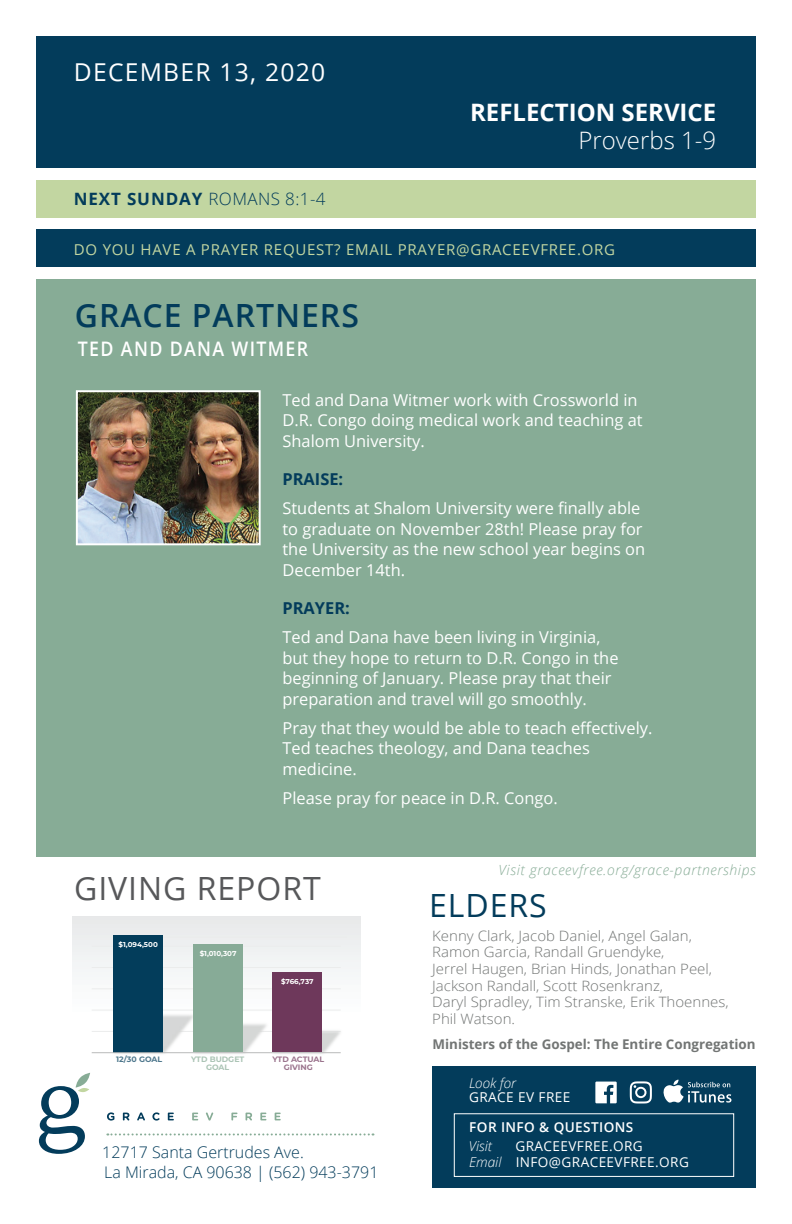
<style>
.page{position:relative;width:792px;height:1224px;background:#fff}
.page>*{position:absolute;margin:0;border:0;box-sizing:border-box;transform-origin:0 0}
.t1{font:600 32px "Open Sans";letter-spacing:.03em;color:#033c5b}
.t2{font:32px "Open Sans";letter-spacing:.03em;color:#57585a}
.t3{font:32px "Open Sans";letter-spacing:.03em;color:#033c5b}
.t4{font:24.6px "Open Sans";letter-spacing:.05em;color:#fff}
.t5{font:700 24px "Open Sans";color:#fff}
.t6{font:300 24px "Open Sans";color:#fff}
.t7{font:600 20px "Open Sans";letter-spacing:.075em;color:#fff;scale:.89 1}
.t8{font:300 17px "Open Sans";letter-spacing:.025em;color:#033c5b}
.t9{font:16.4px/20.4px "Open Sans";color:#fff}
.t10{font:700 16.4px "Open Sans";color:#033c5b}
.t11{font:300 16px/20px "Open Sans";color:#033c5b}
.t12{font:15px "Open Sans";letter-spacing:.05em;color:#c2d6a1}
.t13{font:300 14.2px/16.6px "Open Sans";color:#727574;scale:1.05 1}
.t14{font:italic 300 14px "Open Sans";letter-spacing:.045em;color:#87ac96}
.t15{font:13.6px/16.4px "Open Sans";letter-spacing:.03em;color:#fff}
.t16{font:italic 300 13.6px/16.4px "Open Sans";color:#fff}
.t17{font:600 13.6px "Open Sans";letter-spacing:.03em;color:#fff}
.t18{font:700 13.4px "Open Sans";color:#727574}
.t19{font:700 7.8px/8.6px "Montserrat";letter-spacing:-.005em;color:#9b748d;text-align:center}
.t20{font:700 7.8px/8.6px "Montserrat";color:#abc4b5;text-align:center}
.t21{font:700 7.8px "Montserrat";color:#4f788d}
.t22{font:700 7.2px "Montserrat";color:#fff}
.s1{font-weight:700}
</style>
<div class="page">
<div style="left:36px;top:279px;width:720px;height:578px;background:#87ac96"></div>
<div style="left:36px;top:36px;width:720px;height:132px;background:#033c5b"></div>
<div style="left:36px;top:180px;width:720px;height:38px;background:#c2d6a1"></div>
<div style="left:36px;top:230px;width:720px;height:37px;background:#033c5b"></div>
<div style="left:432px;top:1067px;width:324px;height:121px;background:#033c5b"></div>
<svg style="left:595px;top:1082px;width:22px;height:21px"></svg>
<svg style="left:107px;top:1133px;width:267px;height:2px"></svg>
<div style="left:454px;top:1113px;width:280px;height:64px;border:1px solid #fff"></div>
<svg style="left:663px;top:1080px;width:68px;height:23px"></svg>
<svg style="left:630px;top:1081px;width:22px;height:23px"></svg>
<svg style="left:39px;top:1073px;width:51px;height:81px"></svg>
<svg style="left:107px;top:1112px;width:7px;height:9px"></svg>
<svg style="left:123px;top:1113px;width:6px;height:8px"></svg>
<svg style="left:137px;top:1112px;width:8px;height:9px"></svg>
<svg style="left:152px;top:1112px;width:8px;height:9px"></svg>
<svg style="left:168px;top:1113px;width:6px;height:7px"></svg>
<svg style="left:192px;top:1113px;width:6px;height:7px"></svg>
<svg style="left:206px;top:1113px;width:7px;height:8px"></svg>
<svg style="left:231px;top:1113px;width:6px;height:8px"></svg>
<svg style="left:246px;top:1113px;width:6px;height:8px"></svg>
<svg style="left:260px;top:1113px;width:6px;height:7px"></svg>
<svg style="left:275px;top:1113px;width:6px;height:7px"></svg>
<img style="left:75px;top:390px;width:186px;height:156px">
<div style="left:73px;top:916px;width:288px;height:105px;background:#eff1f1"></div>
<hr style="left:123px;top:937px;width:224px;height:1px;background:#ebecec">
<hr style="left:92px;top:946px;width:249px;height:1px;background:#ebecec">
<hr style="left:92px;top:967px;width:249px;height:1px;background:#ebecec">
<hr style="left:92px;top:988px;width:249px;height:1px;background:#ebecec">
<img style="left:289px;top:1008px;width:72px;height:46px">
<img style="left:217px;top:1002px;width:72px;height:52px">
<img style="left:92px;top:993px;width:125px;height:61px">
<div style="left:272px;top:973px;width:50px;height:79px;background:#6e385b"></div>
<div style="left:193px;top:944px;width:50px;height:108px;background:#87ab97"></div>
<div style="left:113px;top:935px;width:50px;height:117px;background:#033d5b"></div>
<hr style="left:92px;top:1052px;width:249px;height:1px;background:#b9baba">
<h2 class="t4" style="left:74px;top:55px;width:253px">DECEMBER 13, 2020</h2>
<h3 class="t5" style="left:470px;top:95px;width:248px">REFLECTION SERVICE</h3>
<h3 class="t6" style="left:579px;top:124px;width:139px">Proverbs 1-9</h3>
<p class="t8" style="left:74px;top:187px;width:253px"><span class="s1">NEXT SUNDAY</span> ROMANS 8:1-4</p>
<p class="t12" style="left:74px;top:239px;width:543px">DO YOU HAVE A PRAYER REQUEST? EMAIL PRAYER@GRACEEVFREE.ORG</p>
<h1 class="t1" style="left:75px;top:294px;width:286px">GRACE PARTNERS</h1>
<p class="t7" style="left:78px;top:335px;width:260px">TED AND DANA WITMER</p>
<p class="t9" style="left:283px;top:389px;width:362px">Ted and Dana Witmer work with Crossworld in<br>D.R. Congo doing medical work and teaching at<br>Shalom University.</p>
<p class="t10" style="left:283px;top:467px;width:62px">PRAISE:</p>
<p class="t9" style="left:283px;top:498px;width:364px">Students at Shalom University were finally able to graduate on November 28th! Please pray for the University as the new school year begins on December 14th.</p>
<p class="t10" style="left:283px;top:596px;width:69px">PRAYER:</p>
<p class="t9" style="left:283px;top:627px;width:338px">Ted and Dana have been living in Virginia, but they hope to return to D.R. Congo in the beginning of January. Please pray that their preparation and travel will go smoothly.</p>
<p class="t9" style="left:283px;top:717px;width:372px">Pray that they would be able to teach effectively.<br>Ted teaches theology, and Dana teaches medicine.</p>
<p class="t9" style="left:283px;top:788px;width:277px">Please pray for peace in D.R. Congo.</p>
<h1 class="t2" style="left:74px;top:866px;width:248px">GIVING REPORT</h1>
<p class="t22" style="left:119px;top:940px;width:41px">$1,094,500</p>
<p class="t22" style="left:200px;top:948px;width:38px">$1,010,307</p>
<p class="t22" style="left:281px;top:976px;width:34px">$766,737</p>
<p class="t21" style="left:116px;top:1053px;width:48px">12/30 GOAL</p>
<p class="t20" style="left:191px;top:1054px;width:55px">YTD BUDGET<br>GOAL</p>
<p class="t19" style="left:272px;top:1054px;width:53px">YTD ACTUAL<br>GIVING</p>
<p class="t11" style="left:102px;top:1141px;width:278px">12717 Santa Gertrudes Ave.<br>La Mirada, CA 90638 | (562) 943-3791</p>
<p class="t14" style="left:499px;top:860px;width:259px">Visit graceevfree.org/grace-partnerships</p>
<h1 class="t3" style="left:429px;top:883px;width:119px">ELDERS</h1>
<p class="t13" style="left:432px;top:927px;width:284px">Kenny Clark, Jacob Daniel, Angel Galan, Ramon Garcia, Randall Gruendyke,<br>Jerrel Haugen, Brian Hinds, Jonathan Peel, Jackson Randall, Scott Rosenkranz,<br>Daryl Spradley, Tim Stranske, Erik Thoennes, Phil Watson.</p>
<p class="t18" style="left:433px;top:1035px;width:325px">Ministers of the Gospel: The Entire Congregation</p>
<p class="t16" style="left:469px;top:1075px;width:49px">Look for</p>
<p class="t15" style="left:469px;top:1088px;width:103px">GRACE EV FREE</p>
<p class="t17" style="left:469px;top:1118px;width:166px">FOR INFO &amp; QUESTIONS</p>
<p class="t16" style="left:469px;top:1137px;width:34px">Visit<br>Email</p>
<p class="t15" style="left:515px;top:1137px;width:175px">GRACEEVFREE.ORG<br>INFO@GRACEEVFREE.ORG</p>
</div>
